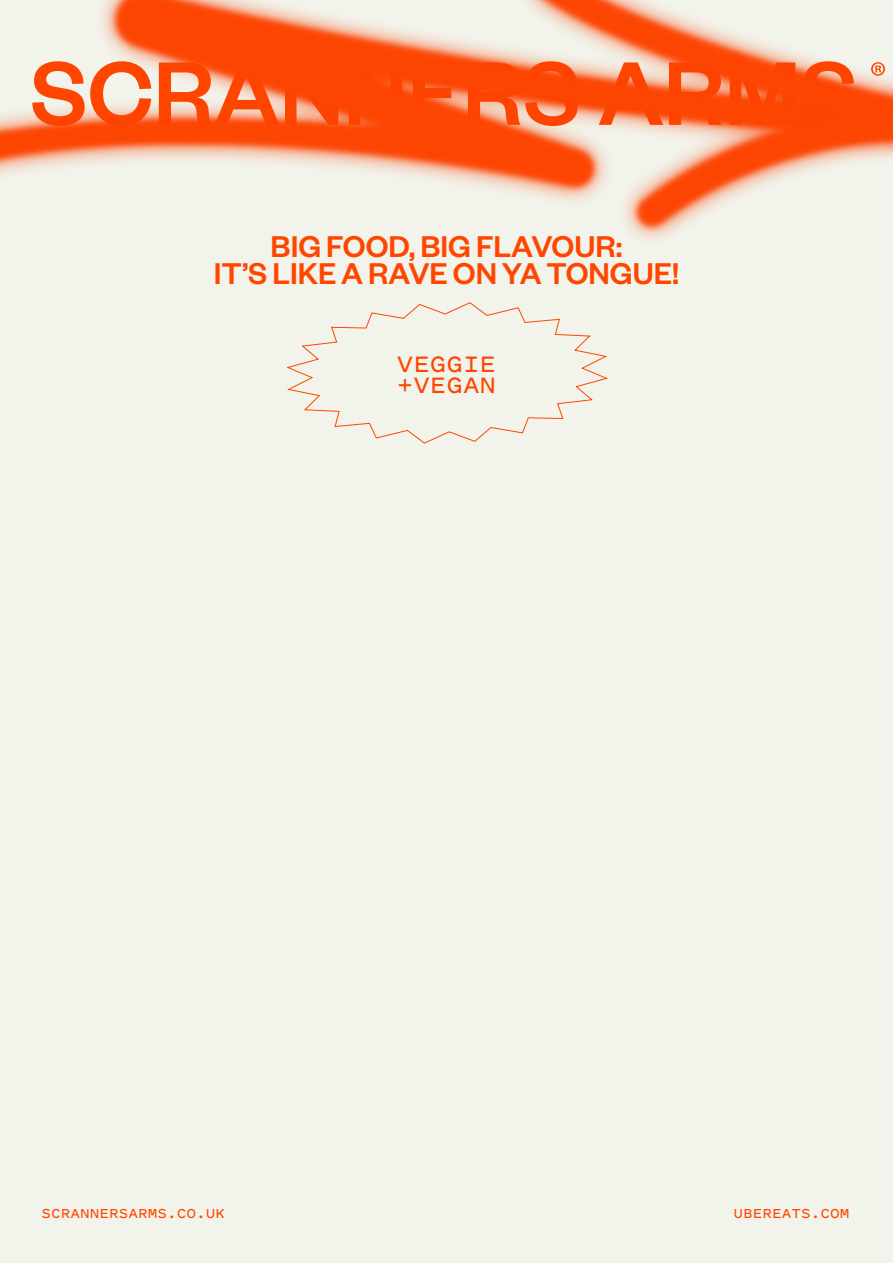
<style>
.page{position:relative;width:893px;height:1263px;background:#f2f3eb}
.page>*{position:absolute;margin:0;border:0;box-sizing:border-box;transform-origin:0 0}
.FOUNDERS_22{font:33px/27px "Founders Grotesk Med";color:#ff4600;text-align:center}
.Food_Paragraph_Style_2{font:600 27px "Pitch Sans";color:#ff4600}
.Food_Paragraph_Style_2-2{font:600 15.75px "Pitch Sans";color:#ff4600}
</style>
<div class="page">
<svg style="left:286px;top:302px;width:322px;height:142px"></svg>
<img style="left:0;top:0;width:893px;height:240px">
<p class="FOUNDERS_22" style="left:214px;top:231px;width:467px">BIG FOOD, BIG FLAVOUR:<br>IT’S LIKE A RAVE ON YA TONGUE!</p>
<p class="Food_Paragraph_Style_2" style="left:397px;top:345px;width:101px">VEGGIE</p>
<p class="Food_Paragraph_Style_2" style="left:397px;top:366px;width:101px">+VEGAN</p>
<p class="Food_Paragraph_Style_2-2" style="left:41px;top:1203px;width:185px">SCRANNERSARMS.CO.UK</p>
<p class="Food_Paragraph_Style_2-2" style="left:733px;top:1203px;width:118px">UBEREATS.COM</p>
</div>
